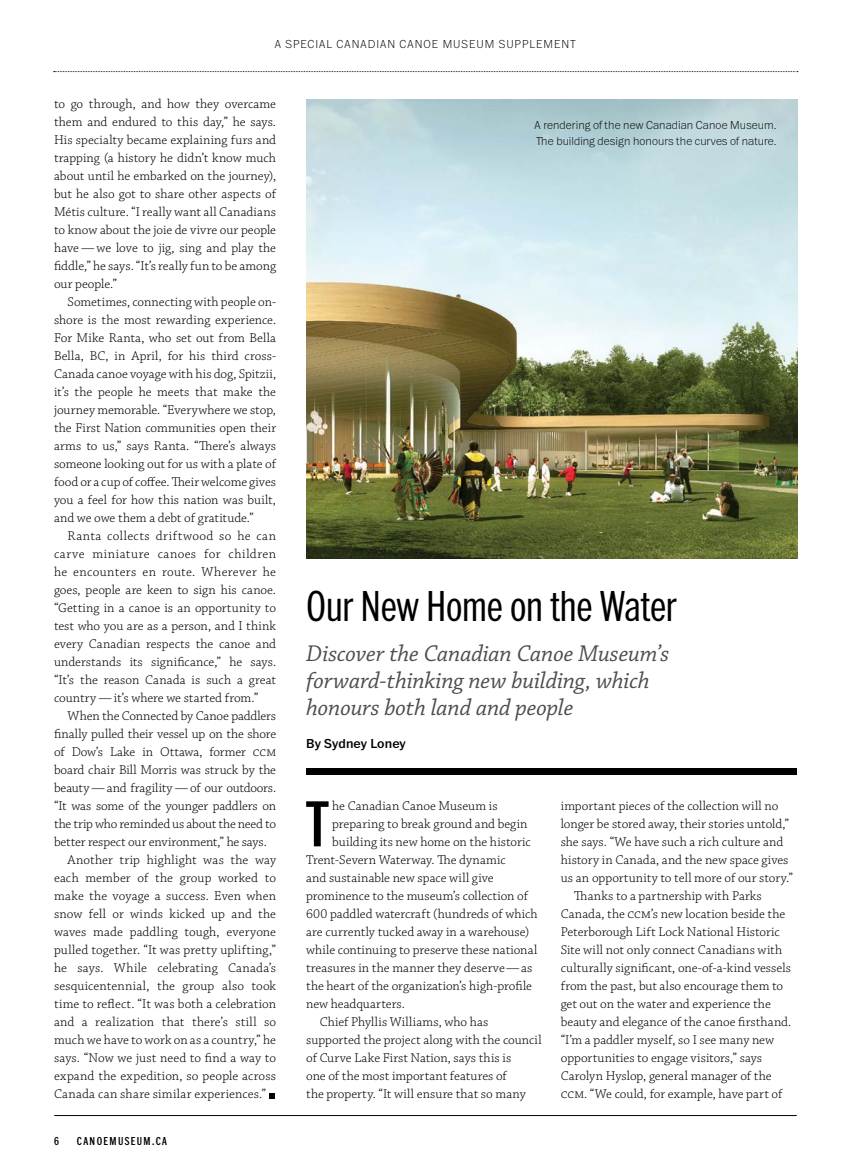
<style>
.page{position:relative;width:851px;height:1175px;background:#fff}
.page>*{position:absolute;margin:0;border:0;box-sizing:border-box;transform-origin:0 0}
.t1{font:500 67.5px "Franklin Cond ITC Pro";color:#000}
.t2{font:300 45px "Franklin Cond ITC Pro";letter-spacing:-.01em;color:#000}
.t3{font:italic 24px/27px "Chaparral Pro";letter-spacing:-.005em;color:#4d4d4f}
.t4{font:300 13.5px/18px "Chaparral Pro";letter-spacing:.005em;color:#000;text-align:justify}
.t5{font:300 13.5px "Chaparral Pro";letter-spacing:.025em;color:#000}
.t6{font:500 13.5px "Franklin ITC Pro";letter-spacing:.005em;color:#000}
.t7{font:100 12px/16.5px "Franklin ITC Pro";letter-spacing:.01em;color:#000}
.t8{font:100 12px "Franklin ITC Pro";letter-spacing:.085em;color:#000}
.t9{font:500 12px "Franklin Cond ITC Pro";letter-spacing:.115em;color:#000}
</style>
<div class="page">
<hr style="left:54px;top:1115px;width:742px;height:1px;background:#000">
<svg style="left:54px;top:71px;width:743px;height:1px"></svg>
<div style="left:306px;top:768px;width:490px;height:6px;background:#000"></div>
<img style="left:306px;top:99px;width:491px;height:459px">
<svg style="left:269px;top:1093px;width:6px;height:5px"></svg>
<p class="t8" style="left:275px;top:37px;width:302px">A SPECIAL CANADIAN CANOE MUSEUM SUPPLEMENT</p>
<p class="t4" style="left:54px;top:95px;width:223px">to go through, and how they overcame them and endured to this day,” he says.<br>His specialty became explaining furs and trapping (a history he didn’t know much about until he embarked on the journey), but he also got to share other aspects of Métis culture. “I really want all Canadians to know about the joie de vivre our people have — we love to jig, sing and play the fiddle,” he says. “It’s really fun to be among our people.”</p>
<p class="t4" style="left:54px;top:293px;width:223px;text-indent:14px">Sometimes, connecting with people on&shy;shore is the most rewarding experience.<br>For Mike Ranta, who set out from Bella Bella, BC, in April, for his third cross-Canada canoe voyage with his dog, Spitzii, it’s the people he meets that make the journey memorable. “Everywhere we stop, the First Nation communities open their arms to us,” says Ranta. “There’s always someone looking out for us with a plate of food or a cup of coffee. Their welcome gives you a feel for how this nation was built, and we owe them a debt of gratitude.”</p>
<p class="t4" style="left:54px;top:527px;width:223px;text-indent:14px">Ranta collects driftwood so he can carve miniature canoes for children he encounters en route. Wherever he goes, people are keen to sign his canoe. “Getting in a canoe is an opportunity to test who you are as a person, and I think every Canadian respects the canoe and understands its significance,” he says. “It’s the reason Canada is such a great country — it’s where we started from.”</p>
<p class="t4" style="left:68px;top:707px;width:210px">When the Connected by Canoe paddlers</p>
<p class="t4" style="left:54px;top:725px;width:223px">finally pulled their vessel up on the shore</p>
<p class="t4" style="left:54px;top:743px;width:223px">of Dow’s Lake in Ottawa, former ccm</p>
<p class="t4" style="left:54px;top:761px;width:223px">board chair Bill Morris was struck by the</p>
<p class="t4" style="left:54px;top:779px;width:223px">beauty — and fragility — of our outdoors.</p>
<p class="t4" style="left:54px;top:797px;width:223px">“It was some of the younger paddlers on</p>
<p class="t4" style="left:54px;top:815px;width:223px">the trip who reminded us about the need to</p>
<p class="t4" style="left:54px;top:833px;width:214px">better respect our environment,” he says.</p>
<p class="t4" style="left:68px;top:851px;width:210px">Another trip highlight was the way</p>
<p class="t4" style="left:54px;top:869px;width:223px">each member of the group worked to</p>
<p class="t4" style="left:54px;top:887px;width:223px">make the voyage a success. Even when</p>
<p class="t5" style="left:54px;top:906px;width:223px">snow fell or winds kicked up and the</p>
<p class="t4" style="left:54px;top:923px;width:223px">waves made paddling tough, everyone</p>
<p class="t4" style="left:54px;top:941px;width:223px">pulled together. “It was pretty uplifting,”</p>
<p class="t4" style="left:54px;top:959px;width:223px">he says. While celebrating Canada’s</p>
<p class="t4" style="left:54px;top:977px;width:223px">sesquicentennial, the group also took</p>
<p class="t4" style="left:54px;top:995px;width:223px">time to reflect. “It was both a celebration</p>
<p class="t5" style="left:54px;top:1014px;width:223px">and a realization that there’s still so</p>
<p class="t4" style="left:54px;top:1031px;width:223px">much we have to work on as a country,” he</p>
<p class="t4" style="left:54px;top:1049px;width:223px">says. “Now we just need to find a way to</p>
<p class="t4" style="left:54px;top:1067px;width:223px">expand the expedition, so people across</p>
<p class="t5" style="left:54px;top:1086px;width:214px">Canada can share similar experiences.”</p>
<p class="t9" style="left:54px;top:1134px;width:6px">6</p>
<p class="t9" style="left:77px;top:1134px;width:92px">CANOEMUSEUM.CA</p>
<p class="t7" style="left:534px;top:117px;width:243px">A rendering of the new Canadian Canoe Museum.<br>The building design honours the curves of nature.</p>
<h2 class="t2" style="left:306px;top:582px;width:372px">Our New Home on the Water</h2>
<h3 class="t3" style="left:306px;top:641px;width:364px">Discover the Canadian Canoe Museum’s forward-thinking new building, which honours both land and people</h3>
<p class="t6" style="left:306px;top:736px;width:101px">By Sydney Loney</p>
<h1 class="t1" style="left:306px;top:788px;width:24px">T</h1>
<p class="t4" style="left:332px;top:797px;width:167px">he Canadian Canoe Museum is</p>
<p class="t4" style="left:332px;top:815px;width:197px">preparing to break ground and begin</p>
<p class="t4" style="left:332px;top:833px;width:200px">building its new home on the historic</p>
<p class="t4" style="left:306px;top:851px;width:201px">Trent-Severn Waterway. The dynamic</p>
<p class="t4" style="left:306px;top:869px;width:189px">and sustainable new space will give</p>
<p class="t4" style="left:306px;top:887px;width:223px">prominence to the museum’s collection of</p>
<p class="t4" style="left:306px;top:905px;width:233px">600 paddled watercraft (hundreds of which</p>
<p class="t4" style="left:306px;top:923px;width:225px">are currently tucked away in a warehouse)</p>
<p class="t4" style="left:306px;top:941px;width:233px">while continuing to preserve these national</p>
<p class="t4" style="left:306px;top:959px;width:228px">treasures in the manner they deserve—as</p>
<p class="t4" style="left:306px;top:977px;width:227px">the heart of the organization’s high-profile</p>
<p class="t4" style="left:306px;top:995px;width:100px">new headquarters.</p>
<p class="t4" style="left:319px;top:1013px;width:170px">Chief Phyllis Williams, who has</p>
<p class="t4" style="left:306px;top:1031px;width:237px">supported the project along with the council</p>
<p class="t4" style="left:306px;top:1049px;width:206px">of Curve Lake First Nation, says this is</p>
<p class="t4" style="left:306px;top:1067px;width:202px">one of the most important features of</p>
<p class="t4" style="left:306px;top:1085px;width:221px">the property. “It will ensure that so many</p>
<p class="t4" style="left:560px;top:797px;width:219px">important pieces of the collection will no</p>
<p class="t4" style="left:560px;top:815px;width:230px">longer be stored away, their stories untold,”</p>
<p class="t4" style="left:560px;top:833px;width:224px">she says. “We have such a rich culture and</p>
<p class="t4" style="left:560px;top:851px;width:229px">history in Canada, and the new space gives</p>
<p class="t4" style="left:560px;top:869px;width:234px">us an opportunity to tell more of our story.”</p>
<p class="t4" style="left:574px;top:887px;width:189px">Thanks to a partnership with Parks</p>
<p class="t4" style="left:560px;top:905px;width:226px">Canada, the ccm’s new location beside the</p>
<p class="t4" style="left:560px;top:923px;width:220px">Peterborough Lift Lock National Historic</p>
<p class="t4" style="left:560px;top:941px;width:223px">Site will not only connect Canadians with</p>
<p class="t4" style="left:560px;top:959px;width:232px">culturally significant, one-of-a-kind vessels</p>
<p class="t4" style="left:560px;top:977px;width:224px">from the past, but also encourage them to</p>
<p class="t4" style="left:560px;top:995px;width:211px">get out on the water and experience the</p>
<p class="t4" style="left:560px;top:1013px;width:232px">beauty and elegance of the canoe firsthand.</p>
<p class="t4" style="left:560px;top:1031px;width:215px">“I’m a paddler myself, so I see many new</p>
<p class="t4" style="left:560px;top:1049px;width:203px">opportunities to engage visitors,” says</p>
<p class="t4" style="left:560px;top:1067px;width:212px">Carolyn Hyslop, general manager of the</p>
<p class="t4" style="left:560px;top:1085px;width:223px">ccm. “We could, for example, have part of</p>
</div>
